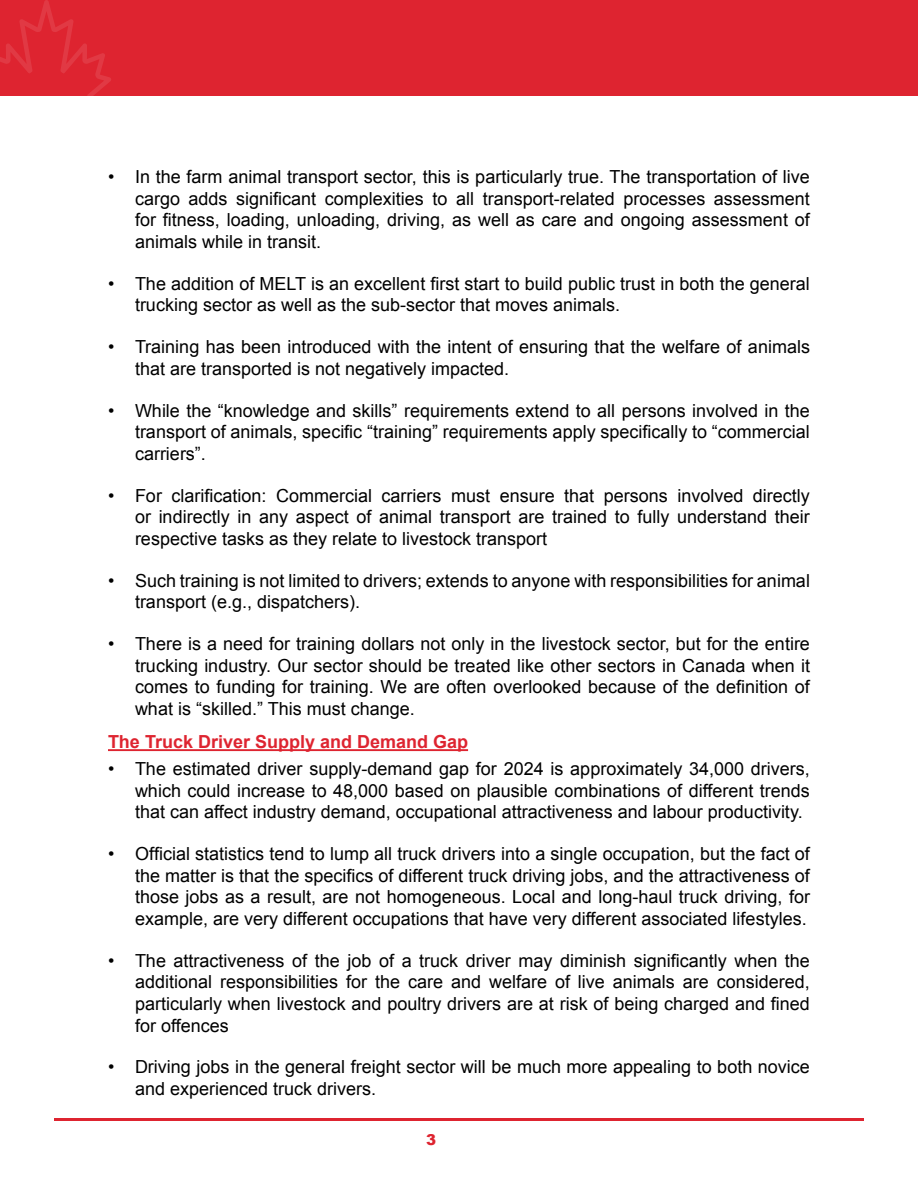
<style>
.page{position:relative;width:918px;height:1188px;background:#fff}
.page>*{position:absolute;margin:0;border:0;box-sizing:border-box;transform-origin:0 0}
.t1{font:18px/21.6px "Arial";color:#000;text-align:justify}
.t2{font:700 18px "Arial";color:#de2430}
.t3{font:900 15px "Arial";color:#de2430}
</style>
<div class="page">
<div style="left:0;top:0;width:918px;height:95px;background:#de2430"></div>
<svg style="left:0;top:0;width:111px;height:96px"></svg>
<hr style="left:54px;top:1118px;width:810px;height:3px;background:#de2430">
<hr style="left:108px;top:749px;width:360px;height:2px;background:#de2430">
<p class="t1" style="left:135px;top:166px;width:676px;text-indent:-27px">• In the farm animal transport sector, this is particularly true. The transportation of live cargo adds significant complexities to all transport-related processes assessment for fitness, loading, unloading, driving, as well as care and ongoing assessment of animals while in transit.</p>
<p class="t1" style="left:135px;top:273px;width:676px;text-indent:-27px">• The addition of MELT is an excellent first start to build public trust in both the general trucking sector as well as the sub-sector that moves animals.</p>
<p class="t1" style="left:135px;top:336px;width:677px;text-indent:-27px">• Training has been introduced with the intent of ensuring that the welfare of animals that are transported is not negatively impacted.</p>
<p class="t1" style="left:135px;top:400px;width:676px;text-indent:-27px">• While the “knowledge and skills” requirements extend to all persons involved in the transport of animals, specific “training” requirements apply specifically to “commercial carriers”.</p>
<p class="t1" style="left:135px;top:485px;width:676px;text-indent:-27px">• For clarification: Commercial carriers must ensure that persons involved directly or indirectly in any aspect of animal transport are trained to fully understand their respective tasks as they relate to livestock transport</p>
<p class="t1" style="left:135px;top:570px;width:677px;text-indent:-27px">• Such training is not limited to drivers; extends to anyone with responsibilities for animal transport (e.g., dispatchers).</p>
<p class="t1" style="left:135px;top:633px;width:677px;text-indent:-27px">• There is a need for training dollars not only in the livestock sector, but for the entire trucking industry. Our sector should be treated like other sectors in Canada when it comes to funding for training. We are often overlooked because of the definition of what is “skilled.” This must change.</p>
<p class="t2" style="left:108px;top:730px;width:362px">The Truck Driver Supply and Demand Gap</p>
<p class="t1" style="left:135px;top:758px;width:676px;text-indent:-27px">• The estimated driver supply-demand gap for 2024 is approximately 34,000 drivers, which could increase to 48,000 based on plausible combinations of different trends that can affect industry demand, occupational attractiveness and labour productivity.</p>
<p class="t1" style="left:135px;top:843px;width:677px;text-indent:-27px">• Official statistics tend to lump all truck drivers into a single occupation, but the fact of the matter is that the specifics of different truck driving jobs, and the attractiveness of those jobs as a result, are not homogeneous. Local and long-haul truck driving, for example, are very different occupations that have very different associated lifestyles.</p>
<p class="t1" style="left:135px;top:950px;width:676px;text-indent:-27px">• The attractiveness of the job of a truck driver may diminish significantly when the additional responsibilities for the care and welfare of live animals are considered, particularly when livestock and poultry drivers are at risk of being charged and fined for offences</p>
<p class="t1" style="left:135px;top:1057px;width:676px;text-indent:-27px">• Driving jobs in the general freight sector will be much more appealing to both novice and experienced truck drivers.</p>
<p class="t3" style="left:426px;top:1128px;width:12px">3</p>
</div>
